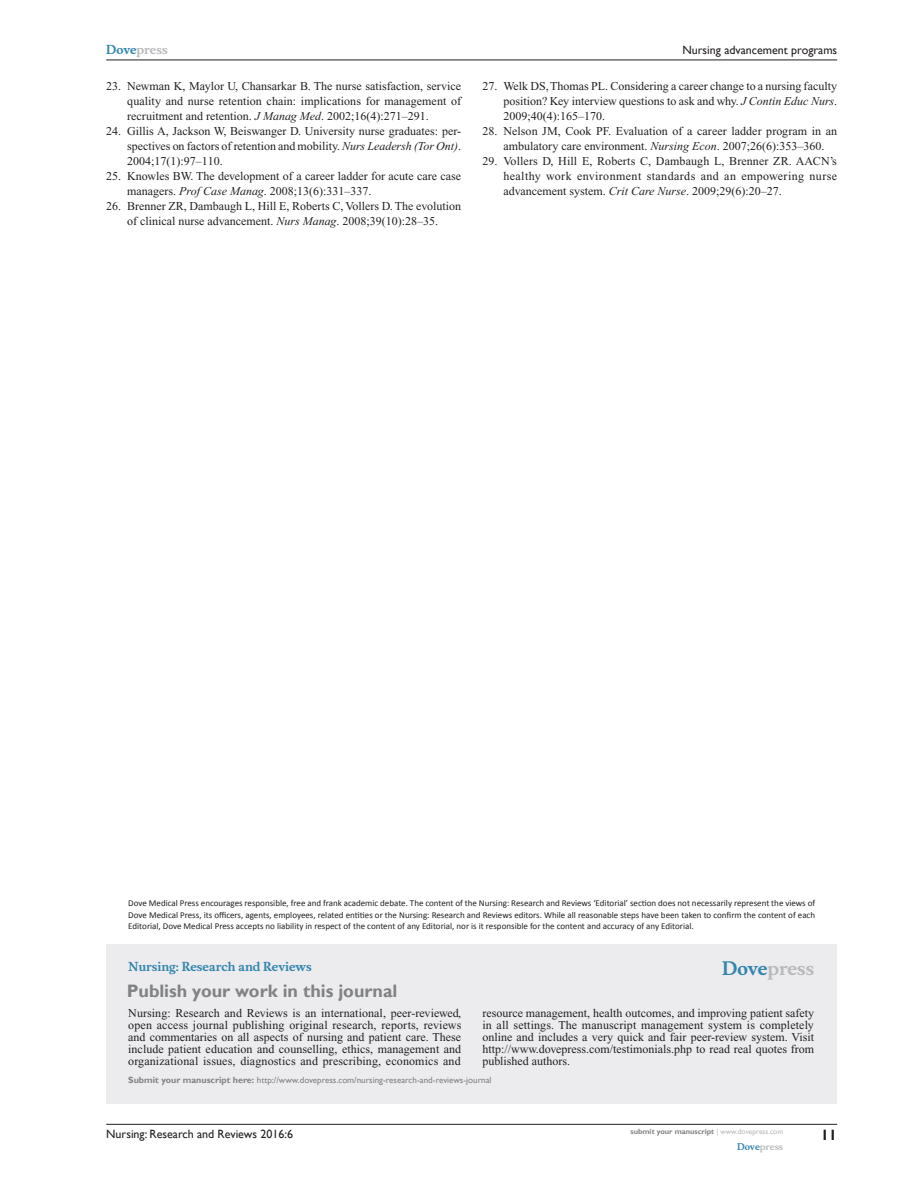
<style>
.page{position:relative;width:918px;height:1188px;background:#fff}
.page>*{position:absolute;margin:0;border:0;box-sizing:border-box;transform-origin:0 0}
.PromBx-H1{font:700 18px "Gill Sans";color:#808285}
.PromBx-Brand{font:700 18px "Musee";color:#b8b9bc}
.RunFolio-R{font:700 15px "Gill Sans";color:#231f20}
.RefNL2{font:12px/15px "Times New Roman";color:#231f20;text-align:justify}
.PromBx-Tx{font:12px/12px "Times New Roman";letter-spacing:.005em;color:#231f20;text-align:justify}
.RunF-R{font:12px "Gill Sans";color:#231f20}
.PromBx-JrnlName{font:700 12px "Musee";color:#3485ae}
.RunH-R{font:12px "Gill Sans";color:#231f20}
.RunH-Brand-R{font:700 12px "Musee";color:#b8b9bc}
.Tx{font:9px/11.2px "Calibri";color:#231f20;text-align:justify}
.PromBx-SubmitMssWebA{font:9px "Gill Sans";color:#808285}
.RunF-Brand-R{font:700 9px "Musee";color:#b8b9bc}
.RunF-SubmityourMS-R{font:700 7.5px "Gill Sans";color:#808285}
.s1{color:#3485ae}
.s2{font-style:italic}
.s3{font-weight:700}
.s4{font-weight:400;color:#b8b9bc}
</style>
<div class="page">
<div style="left:106px;top:944px;width:731px;height:159px;background:#ececee"></div>
<hr style="left:106px;top:1124px;width:731px;height:1px;background:#231f20">
<hr style="left:106px;top:60px;width:731px;height:1px;background:#231f20">
<p class="RunH-Brand-R" style="left:106px;top:43px;width:63px"><span class="s1">Dove</span>press</p>
<p class="RefNL2" style="left:127px;top:79px;width:335px;text-indent:-21px">23. Newman K, Maylor U, Chansarkar B. The nurse satisfaction, service quality and nurse retention chain: implications for management of recruitment and retention. <span class="s2">J Manag Med</span>. 2002;16(4):271–291.</p>
<p class="RefNL2" style="left:127px;top:124px;width:335px;text-indent:-21px">24. Gillis A, Jackson W, Beiswanger D. University nurse graduates: per&shy;spectives on factors of retention and mobility. <span class="s2">Nurs Leadersh (Tor Ont)</span>.<br>2004;17(1):97–110.</p>
<p class="RefNL2" style="left:127px;top:169px;width:335px;text-indent:-21px">25. Knowles BW. The development of a career ladder for acute care case managers. <span class="s2">Prof Case Manag</span>. 2008;13(6):331–337.</p>
<p class="RefNL2" style="left:106px;top:199px;width:356px;text-align:center">26. Brenner ZR, Dambaugh L, Hill E, Roberts C, Vollers D. The evolution of clinical nurse advancement. <span class="s2">Nurs Manag</span>. 2008;39(10):28–35.</p>
<p class="RunH-R" style="left:683px;top:43px;width:156px">Nursing advancement programs</p>
<p class="RefNL2" style="left:503px;top:79px;width:335px;text-indent:-21px">27. Welk DS, Thomas PL. Considering a career change to a nursing faculty position? Key interview questions to ask and why. <span class="s2">J Contin Educ Nurs</span>.<br>2009;40(4):165–170.</p>
<p class="RefNL2" style="left:503px;top:124px;width:335px;text-indent:-21px">28. Nelson JM, Cook PF. Evaluation of a career ladder program in an ambulatory care environment. <span class="s2">Nursing Econ</span>. 2007;26(6):353–360.</p>
<p class="RefNL2" style="left:503px;top:154px;width:335px;text-indent:-21px">29. Vollers D, Hill E, Roberts C, Dambaugh L, Brenner ZR. AACN’s healthy work environment standards and an empowering nurse advancement system. <span class="s2">Crit Care Nurse</span>. 2009;29(6):20–27.</p>
<p class="Tx" style="left:128px;top:898px;width:688px">Dove Medical Press encourages responsible, free and frank academic debate. The content of the Nursing: Research and Reviews ‘Editorial’ section does not necessarily represent the views of Dove Medical Press, its officers, agents, employees, related entities or the Nursing: Research and Reviews editors. While all reasonable steps have been taken to confirm the content of each Editorial, Dove Medical Press accepts no liability in respect of the content of any Editorial, nor is it responsible for the content and accuracy of any Editorial.</p>
<p class="PromBx-JrnlName" style="left:128px;top:959px;width:185px">Nursing: Research and Reviews</p>
<p class="PromBx-H1" style="left:127px;top:980px;width:272px">Publish your work in this journal</p>
<p class="PromBx-Brand" style="left:722px;top:958px;width:94px"><span class="s1">Dove</span>press</p>
<p class="PromBx-Tx" style="left:128px;top:1007px;width:335px">Nursing: Research and Reviews is an international, peer-reviewed, open access journal publishing original research, reports, reviews and commentaries on all aspects of nursing and patient care. These include patient education and counselling, ethics, management and organizational issues, diagnostics and prescribing, economics and</p>
<p class="PromBx-Tx" style="left:482px;top:1007px;width:333px">resource management, health outcomes, and improving patient safety in all settings. The manuscript management system is completely online and includes a very quick and fair peer-review system. Visit http://www.dovepress.com/testimonials.php to read real quotes from published authors.</p>
<p class="PromBx-SubmitMssWebA" style="left:128px;top:1075px;width:365px"><span class="s3">Submit your manuscript here:</span> http://www.dovepress.com/nursing-research-and-reviews-journal</p>
<p class="RunF-R" style="left:106px;top:1127px;width:188px">Nursing: Research and Reviews 2016:6</p>
<p class="RunF-SubmityourMS-R" style="left:631px;top:1127px;width:154px">submit your manuscript <span class="s4">| www.dovepress.com</span></p>
<p class="RunF-Brand-R" style="left:737px;top:1141px;width:48px"><span class="s1">Dove</span>press</p>
<p class="RunFolio-R" style="left:821px;top:1126px;width:18px">11</p>
</div>
